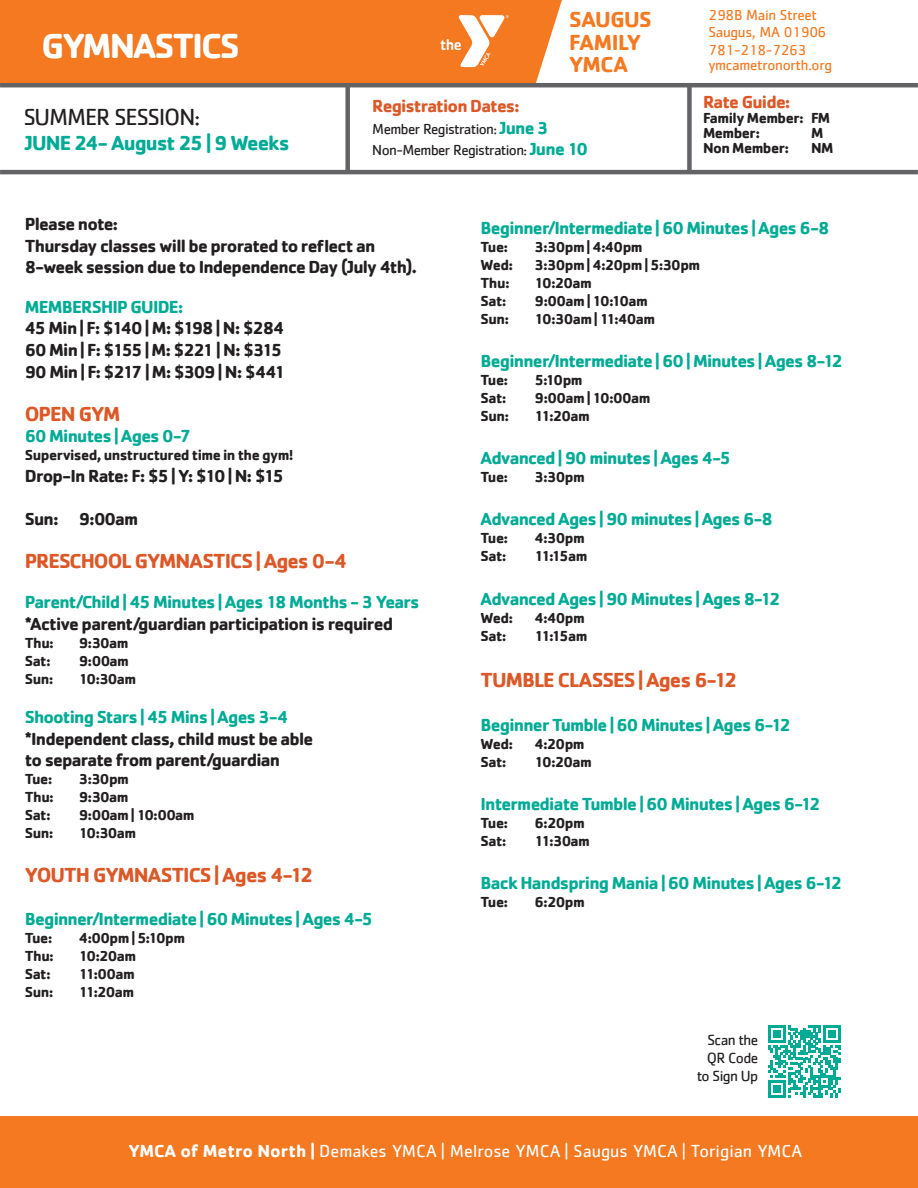
<style>
.page{position:relative;width:918px;height:1188px;background:#fff}
.page>*{position:absolute;margin:0;border:0;box-sizing:border-box;transform-origin:0 0}
.t1{font:700 36px "Cachet";letter-spacing:-.055em;color:#fff}
.t2{font:24px "Cachet";letter-spacing:-.05em;color:#231f20}
.t3{font:700 22.5px "Cachet";letter-spacing:-.02em;color:#f47921}
.t4{font:700 21px "Cachet";letter-spacing:-.045em;color:#dd5827}
.t5{font:700 21px "Cachet";letter-spacing:-.045em;color:#00ab95}
.t6{font:700 18px "Cachet";letter-spacing:-.045em;color:#00ab95}
.t7{font:700 18px "Cachet";letter-spacing:-.045em;color:#231f20}
.t8{font:18px "Cachet";color:#fff}
.t9{font:700 18px "Cachet";letter-spacing:-.045em;color:#dd5827}
.t10{font:700 18px "Cachet";letter-spacing:-.07em;color:#231f20}
.t11{font:700 18px "Cachet";letter-spacing:-.095em;color:#231f20}
.t12{font:700 18px "Cachet";letter-spacing:-.065em;color:#231f20}
.t13{font:15.15px "Cachet";letter-spacing:-.04em;color:#231f20}
.t14{font:700 15px "Cachet";letter-spacing:-.035em;color:#231f20}
.t15{font:15px "Cachet";letter-spacing:-.02em;color:#f47921}
.t16{font:15px/21.6px "Cachet";letter-spacing:-.04em;color:#231f20}
.s1{font-weight:700;font-size:18px;color:#00ab95}
.s2{font-weight:700}
</style>
<div class="page">
<div style="left:0;top:1117px;width:918px;height:71px;background:#f47921"></div>
<div style="left:0;top:0;width:562px;height:83px;background:#f47921"></div>
<svg style="left:441px;top:15px;width:68px;height:52px"></svg>
<hr style="left:0;top:83px;width:918px;height:4px;background:#636366">
<hr style="left:0;top:170px;width:918px;height:4px;background:#636366">
<div style="left:345px;top:85px;width:5px;height:87px;background:#636366"></div>
<div style="left:687px;top:85px;width:5px;height:87px;background:#636366"></div>
<svg style="left:768px;top:1025px;width:73px;height:73px"></svg>
<p class="t1" style="left:42px;top:23px;width:200px">GYMNASTICS</p>
<p class="t2" style="left:24px;top:103px;width:178px">SUMMER SESSION:</p>
<p class="t5" style="left:25px;top:129px;width:266px">JUNE 24- August 25 | 9 Weeks</p>
<p class="t3" style="left:569px;top:5px;width:84px">SAUGUS</p>
<p class="t3" style="left:569px;top:28px;width:74px">FAMILY</p>
<p class="t3" style="left:569px;top:50px;width:60px">YMCA</p>
<p class="t9" style="left:372px;top:94px;width:149px">Registration Dates:</p>
<p class="t16" style="left:372px;top:117px;width:217px">Member Registration: <span class="s1">June 3<br></span>Non-Member Registration: <span class="s1">June 10</span></p>
<p class="t15" style="left:708px;top:7px;width:110px">298B Main Street</p>
<p class="t15" style="left:708px;top:23px;width:120px">Saugus, MA 01906</p>
<p class="t15" style="left:708px;top:41px;width:100px">781-218-7263</p>
<p class="t15" style="left:708px;top:56px;width:125px">ymcametronorth.org</p>
<p class="t9" style="left:703px;top:91px;width:89px">Rate Guide:</p>
<p class="t14" style="left:703px;top:109px;width:129px">Family Member: FM</p>
<p class="t14" style="left:703px;top:124px;width:59px">Member:</p>
<p class="t14" style="left:811px;top:124px;width:14px">M</p>
<p class="t14" style="left:703px;top:139px;width:88px">Non Member:</p>
<p class="t14" style="left:811px;top:139px;width:24px">NM</p>
<p class="t7" style="left:25px;top:212px;width:95px">Please note:</p>
<p class="t7" style="left:25px;top:234px;width:352px">Thursday classes will be prorated to reflect an</p>
<p class="t7" style="left:25px;top:255px;width:394px">8-week session due to Independence Day (July 4th).</p>
<p class="t6" style="left:25px;top:295px;width:160px">MEMBERSHIP GUIDE:</p>
<p class="t10" style="left:25px;top:317px;width:261px">45 Min | F: $140 | M: $198 | N: $284</p>
<p class="t11" style="left:25px;top:338px;width:259px">60 Min | F: $155 | M: $221 | N: $315</p>
<p class="t12" style="left:25px;top:360px;width:262px">90 Min | F: $217 | M: $309 | N: $441</p>
<p class="t4" style="left:25px;top:400px;width:97px">OPEN GYM</p>
<p class="t6" style="left:25px;top:425px;width:168px">60 Minutes | Ages 0-7</p>
<p class="t14" style="left:25px;top:446px;width:270px">Supervised, unstructured time in the gym!</p>
<p class="t7" style="left:25px;top:464px;width:261px">Drop-In Rate: F: $5 | Y: $10 | N: $15</p>
<p class="t7" style="left:25px;top:507px;width:115px">Sun: 9:00am</p>
<p class="t4" style="left:25px;top:548px;width:324px">PRESCHOOL GYMNASTICS | Ages 0-4</p>
<p class="t6" style="left:25px;top:590px;width:396px">Parent/Child | 45 Minutes | Ages 18 Months - 3 Years</p>
<p class="t7" style="left:25px;top:612px;width:370px">*Active parent/guardian participation is required</p>
<p class="t14" style="left:25px;top:633px;width:31px">Thu:</p>
<p class="t14" style="left:79px;top:633px;width:51px">9:30am</p>
<p class="t14" style="left:25px;top:651px;width:27px">Sat:</p>
<p class="t14" style="left:79px;top:651px;width:52px">9:00am</p>
<p class="t14" style="left:25px;top:669px;width:30px">Sun:</p>
<p class="t14" style="left:79px;top:669px;width:59px">10:30am</p>
<p class="t6" style="left:25px;top:705px;width:265px">Shooting Stars | 45 Mins | Ages 3-4</p>
<p class="t7" style="left:25px;top:727px;width:290px">*Independent class, child must be able</p>
<p class="t7" style="left:25px;top:749px;width:257px">to separate from parent/guardian</p>
<p class="t14" style="left:25px;top:770px;width:29px">Tue:</p>
<p class="t14" style="left:79px;top:770px;width:52px">3:30pm</p>
<p class="t14" style="left:25px;top:788px;width:31px">Thu:</p>
<p class="t14" style="left:79px;top:788px;width:51px">9:30am</p>
<p class="t14" style="left:25px;top:806px;width:27px">Sat:</p>
<p class="t14" style="left:79px;top:806px;width:117px">9:00am | 10:00am</p>
<p class="t14" style="left:25px;top:824px;width:30px">Sun:</p>
<p class="t14" style="left:79px;top:824px;width:59px">10:30am</p>
<p class="t4" style="left:25px;top:861px;width:290px">YOUTH GYMNASTICS | Ages 4-12</p>
<p class="t6" style="left:25px;top:907px;width:350px">Beginner/Intermediate | 60 Minutes | Ages 4-5</p>
<p class="t14" style="left:25px;top:928px;width:29px">Tue:</p>
<p class="t14" style="left:79px;top:928px;width:108px">4:00pm | 5:10pm</p>
<p class="t14" style="left:25px;top:946px;width:31px">Thu:</p>
<p class="t14" style="left:79px;top:946px;width:59px">10:20am</p>
<p class="t14" style="left:25px;top:964px;width:27px">Sat:</p>
<p class="t14" style="left:79px;top:964px;width:57px">11:00am</p>
<p class="t14" style="left:25px;top:982px;width:30px">Sun:</p>
<p class="t14" style="left:79px;top:982px;width:57px">11:20am</p>
<p class="t6" style="left:481px;top:216px;width:350px">Beginner/Intermediate | 60 Minutes | Ages 6-8</p>
<p class="t14" style="left:481px;top:237px;width:29px">Tue:</p>
<p class="t14" style="left:535px;top:237px;width:110px">3:30pm | 4:40pm</p>
<p class="t14" style="left:481px;top:255px;width:34px">Wed:</p>
<p class="t14" style="left:535px;top:255px;width:167px">3:30pm | 4:20pm | 5:30pm</p>
<p class="t14" style="left:481px;top:273px;width:31px">Thu:</p>
<p class="t14" style="left:535px;top:273px;width:59px">10:20am</p>
<p class="t14" style="left:481px;top:291px;width:27px">Sat:</p>
<p class="t14" style="left:535px;top:291px;width:115px">9:00am | 10:10am</p>
<p class="t14" style="left:481px;top:309px;width:30px">Sun:</p>
<p class="t14" style="left:535px;top:309px;width:122px">10:30am | 11:40am</p>
<p class="t6" style="left:481px;top:349px;width:364px">Beginner/Intermediate | 60 | Minutes | Ages 8-12</p>
<p class="t14" style="left:481px;top:370px;width:29px">Tue:</p>
<p class="t14" style="left:535px;top:370px;width:50px">5:10pm</p>
<p class="t14" style="left:481px;top:388px;width:27px">Sat:</p>
<p class="t14" style="left:535px;top:388px;width:117px">9:00am | 10:00am</p>
<p class="t14" style="left:481px;top:406px;width:30px">Sun:</p>
<p class="t14" style="left:535px;top:406px;width:57px">11:20am</p>
<p class="t6" style="left:481px;top:446px;width:252px">Advanced | 90 minutes | Ages 4-5</p>
<p class="t14" style="left:481px;top:467px;width:29px">Tue:</p>
<p class="t14" style="left:535px;top:467px;width:52px">3:30pm</p>
<p class="t6" style="left:481px;top:508px;width:294px">Advanced Ages | 90 minutes | Ages 6-8</p>
<p class="t14" style="left:481px;top:529px;width:29px">Tue:</p>
<p class="t14" style="left:535px;top:529px;width:52px">4:30pm</p>
<p class="t14" style="left:481px;top:547px;width:27px">Sat:</p>
<p class="t14" style="left:535px;top:547px;width:54px">11:15am</p>
<p class="t6" style="left:481px;top:587px;width:302px">Advanced Ages | 90 Minutes | Ages 8-12</p>
<p class="t14" style="left:481px;top:608px;width:34px">Wed:</p>
<p class="t14" style="left:535px;top:608px;width:52px">4:40pm</p>
<p class="t14" style="left:481px;top:626px;width:27px">Sat:</p>
<p class="t14" style="left:535px;top:626px;width:54px">11:15am</p>
<p class="t4" style="left:481px;top:667px;width:259px">TUMBLE CLASSES | Ages 6-12</p>
<p class="t6" style="left:481px;top:713px;width:312px">Beginner Tumble | 60 Minutes | Ages 6-12</p>
<p class="t14" style="left:481px;top:734px;width:34px">Wed:</p>
<p class="t14" style="left:535px;top:734px;width:52px">4:20pm</p>
<p class="t14" style="left:481px;top:752px;width:27px">Sat:</p>
<p class="t14" style="left:535px;top:752px;width:59px">10:20am</p>
<p class="t6" style="left:481px;top:792px;width:342px">Intermediate Tumble | 60 Minutes | Ages 6-12</p>
<p class="t14" style="left:481px;top:813px;width:29px">Tue:</p>
<p class="t14" style="left:535px;top:813px;width:52px">6:20pm</p>
<p class="t14" style="left:481px;top:831px;width:27px">Sat:</p>
<p class="t14" style="left:535px;top:831px;width:57px">11:30am</p>
<p class="t6" style="left:481px;top:871px;width:364px">Back Handspring Mania | 60 Minutes | Ages 6-12</p>
<p class="t14" style="left:481px;top:892px;width:29px">Tue:</p>
<p class="t14" style="left:535px;top:892px;width:52px">6:20pm</p>
<p class="t13" style="left:707px;top:1031px;width:52px">Scan the</p>
<p class="t13" style="left:707px;top:1049px;width:53px">QR Code</p>
<p class="t13" style="left:697px;top:1067px;width:63px">to Sign Up</p>
<p class="t8" style="left:129px;top:1141px;width:675px"><span class="s2">YMCA of Metro North |</span> Demakes YMCA | Melrose YMCA | Saugus YMCA | Torigian YMCA</p>
</div>
